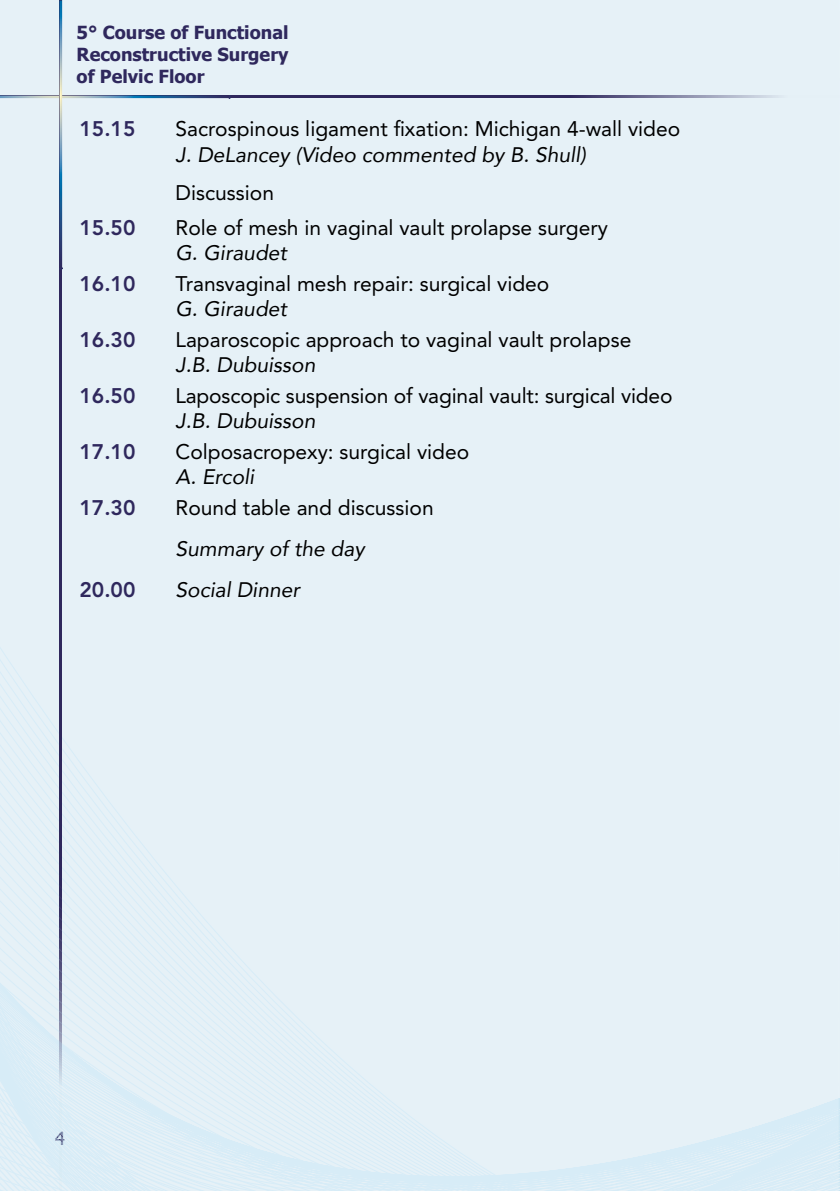
<style>
.page{position:relative;width:840px;height:1191px;background:#fff}
.page>*{position:absolute;margin:0;border:0;box-sizing:border-box;transform-origin:0 0}
.t1{font:21px "Avenir";color:#000}
.t2{font:italic 21px "Avenir";color:#000}
.t3{font:800 21px "Avenir";color:#2f285d}
.t4{font:700 18px/21.6px "Tahoma";color:#2f285d;text-align:justify}
.t5{font:18px "Tahoma";color:#2f285d}
</style>
<div class="page">
<div style="left:0;top:0;width:381px;height:288px;background:#e6f1f7"></div>
<hr style="left:0;top:96px;width:839px;height:2px;background:#2f285d">
<svg style="left:0;top:288px;width:381px;height:903px;background:#e4f0f7"></svg>
<div style="left:381px;top:0;width:457px;height:1191px;background:#e6f1f7"></div>
<hr style="left:59px;top:1px;width:3px;height:1190px;background:#2f285d">
<div style="left:0;top:0;width:231px;height:270px;background:#e6f1f7"></div>
<hr style="left:838px;top:0;width:2px;height:1191px;background:#e6f1f7">
<p class="t4" style="left:77px;top:21px;width:213px">5° Course of Functional Reconstructive Surgery of Pelvic Floor</p>
<p class="t3" style="left:79px;top:117px;width:57px">15.15</p>
<p class="t1" style="left:175px;top:117px;width:506px">Sacrospinous ligament fixation: Michigan 4-wall video</p>
<p class="t2" style="left:175px;top:141px;width:412px">J. DeLancey (Video commented by B. Shull)</p>
<p class="t1" style="left:175px;top:180px;width:100px">Discussion</p>
<p class="t3" style="left:79px;top:215px;width:57px">15.50</p>
<p class="t1" style="left:175px;top:215px;width:433px">Role of mesh in vaginal vault prolapse surgery</p>
<p class="t2" style="left:175px;top:240px;width:113px">G. Giraudet</p>
<p class="t3" style="left:79px;top:271px;width:57px">16.10</p>
<p class="t1" style="left:175px;top:271px;width:375px">Transvaginal mesh repair: surgical video</p>
<p class="t2" style="left:175px;top:296px;width:113px">G. Giraudet</p>
<p class="t3" style="left:79px;top:327px;width:57px">16.30</p>
<p class="t1" style="left:175px;top:327px;width:457px">Laparoscopic approach to vaginal vault prolapse</p>
<p class="t2" style="left:175px;top:352px;width:141px">J.B. Dubuisson</p>
<p class="t3" style="left:79px;top:383px;width:57px">16.50</p>
<p class="t1" style="left:175px;top:384px;width:498px">Laposcopic suspension of vaginal vault: surgical video</p>
<p class="t2" style="left:175px;top:408px;width:141px">J.B. Dubuisson</p>
<p class="t3" style="left:79px;top:439px;width:57px">17.10</p>
<p class="t1" style="left:175px;top:440px;width:295px">Colposacropexy: surgical video</p>
<p class="t2" style="left:175px;top:464px;width:80px">A. Ercoli</p>
<p class="t3" style="left:79px;top:495px;width:57px">17.30</p>
<p class="t1" style="left:175px;top:496px;width:259px">Round table and discussion</p>
<p class="t2" style="left:175px;top:536px;width:190px">Summary of the day</p>
<p class="t3" style="left:79px;top:577px;width:57px">20.00</p>
<p class="t2" style="left:175px;top:577px;width:126px">Social Dinner</p>
<p class="t5" style="left:55px;top:1126px;width:11px">4</p>
</div>
